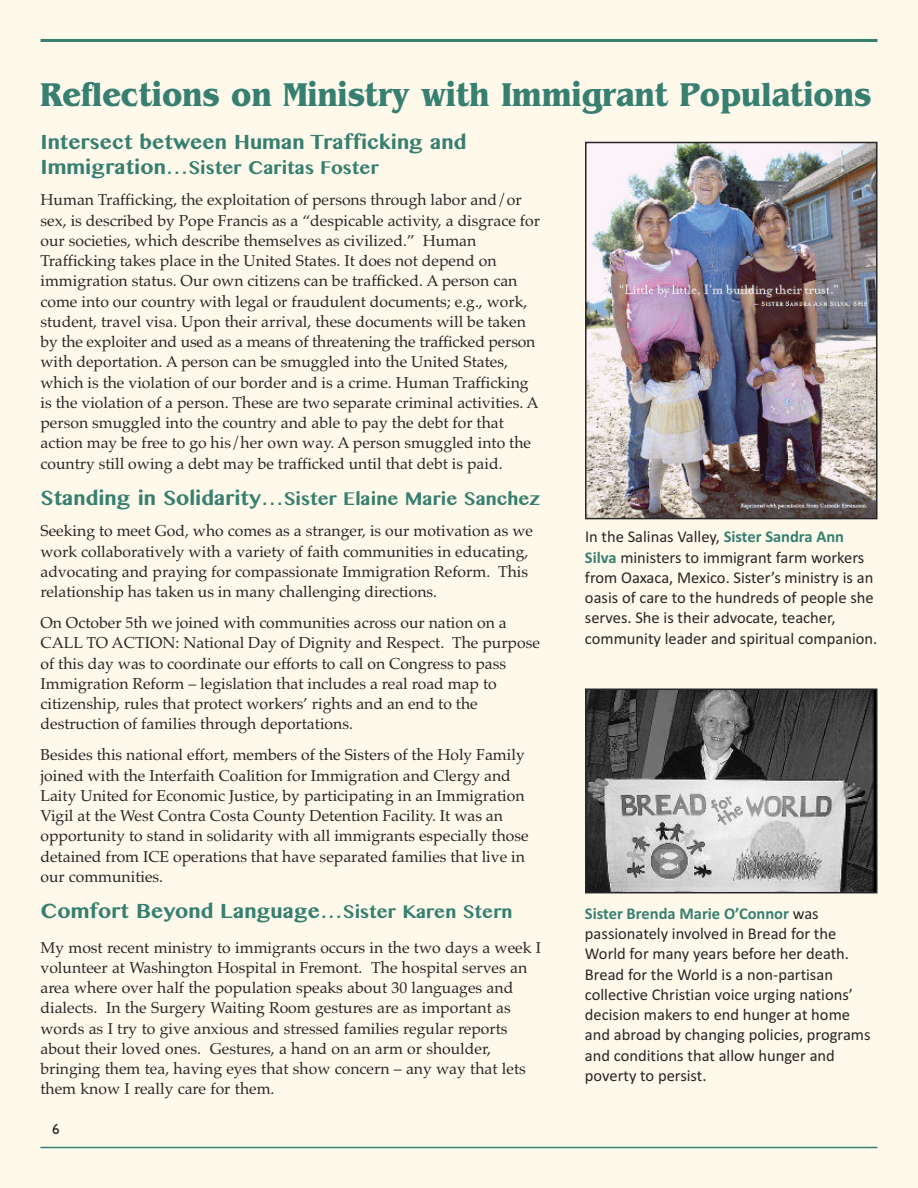
<style>
.page{position:relative;width:918px;height:1188px;background:#fef9eb}
.page>*{position:absolute;margin:0;border:0;box-sizing:border-box;transform-origin:0 0}
.t1{font:700 34.5px "Benguiat";color:#367f71;scale:.89 1}
.t2{font:700 22.5px "Kannada MN";color:#367f71}
.t3{font:700 20.25px "Kannada MN";color:#367f71}
.t4{font:16.5px/20.2px "Calibri";color:#272627}
.t5{font:15.75px/20.2px "Palatino";color:#272627}
.t6{font:15px "Gill Sans";color:#272627}
.s1{font-size:22.5px}
.s2{font-family:"Lucida Grande";font-size:22.5px}
.s3{font-family:"Lucida Grande"}
.s4{font-size:20.25px}
.s5{font-weight:700;color:#367f71}
</style>
<div class="page">
<hr style="left:40px;top:1147px;width:838px;height:1px;background:#367f71">
<hr style="left:40px;top:39px;width:838px;height:3px;background:#367f71">
<img style="left:588px;top:145px;width:287px;height:371px">
<div style="left:585px;top:142px;width:293px;height:377px;border:2px solid #272627"></div>
<img style="left:588px;top:691px;width:286px;height:199px">
<div style="left:585px;top:688px;width:292px;height:205px;border:2px solid #272627"></div>
<h1 class="t1" style="left:41px;top:74px;width:935px">Reflections on Ministry with Immigrant Populations</h1>
<h2 class="t2" style="left:40px;top:128px;width:427px">Intersect between Human Trafficking and</h2>
<p class="t3" style="left:40px;top:156px;width:340px"><span class="s1">Immigration</span><span class="s2">…</span>Sister Caritas Foster</p>
<p class="t5" style="left:40px;top:190px;width:501px">Human Trafficking, the exploitation of persons through labor and/or sex, is described by Pope Francis as a “despicable activity, a disgrace for our societies, which describe themselves as civilized.” Human Trafficking takes place in the United States. It does not depend on immigration status. Our own citizens can be trafficked. A person can come into our country with legal or fraudulent documents; e.g., work, student, travel visa. Upon their arrival, these documents will be taken by the exploiter and used as a means of threatening the trafficked person with deportation. A person can be smuggled into the United States, which is the violation of our border and is a crime. Human Trafficking is the violation of a person. These are two separate criminal activities. A person smuggled into the country and able to pay the debt for that action may be free to go his/her own way. A person smuggled into the country still owing a debt may be trafficked until that debt is paid.</p>
<p class="t3" style="left:40px;top:486px;width:501px"><span class="s1">Standing in Solidarity</span><span class="s2">…</span>Sister Elaine Marie Sanchez</p>
<p class="t5" style="left:40px;top:521px;width:494px">Seeking to meet God, who comes as a stranger, is our motivation as we work collaboratively with a variety of faith communities in educating, advocating and praying for compassionate Immigration Reform. This relationship has taken us in many challenging directions.</p>
<p class="t5" style="left:41px;top:613px;width:501px">On October 5th we joined with communities across our nation on a CALL TO ACTION: National Day of Dignity and Respect. The purpose of this day was to coordinate our efforts to call on Congress to pass Immigration Reform – legislation that includes a real road map to citizenship, rules that protect workers’ rights and an end to the destruction of families through deportations.</p>
<p class="t5" style="left:40px;top:745px;width:490px">Besides this national effort, members of the Sisters of the Holy Family joined with the Interfaith Coalition for Immigration and Clergy and Laity United for Economic Justice, by participating in an Immigration Vigil at the West Contra Costa County Detention Facility. It was an opportunity to stand in solidarity with all immigrants especially those detained from ICE operations that have separated families that live in our communities.</p>
<h2 class="t2" style="left:40px;top:898px;width:474px">Comfort Beyond Language<span class="s3">…</span><span class="s4">Sister Karen Stern</span></h2>
<p class="t5" style="left:40px;top:937px;width:502px">My most recent ministry to immigrants occurs in the two days a week I volunteer at Washington Hospital in Fremont. The hospital serves an area where over half the population speaks about 30 languages and dialects. In the Surgery Waiting Room gestures are as important as words as I try to give anxious and stressed families regular reports about their loved ones. Gestures, a hand on an arm or shoulder, bringing them tea, having eyes that show concern – any way that lets them know I really care for them.</p>
<p class="t6" style="left:52px;top:1120px;width:9px">6</p>
<p class="t4" style="left:585px;top:527px;width:294px">In the Salinas Valley, <span class="s5">Sister Sandra Ann Silva</span> ministers to immigrant farm workers from Oaxaca, Mexico. Sister’s ministry is an oasis of care to the hundreds of people she serves. She is their advocate, teacher, community leader and spiritual companion.</p>
<p class="t4" style="left:585px;top:903px;width:287px"><span class="s5">Sister Brenda Marie O’Connor</span> was passionately involved in Bread for the World for many years before her death.<br>Bread for the World is a non-partisan collective Christian voice urging nations’ decision makers to end hunger at home and abroad by changing policies, programs and conditions that allow hunger and poverty to persist.</p>
</div>
